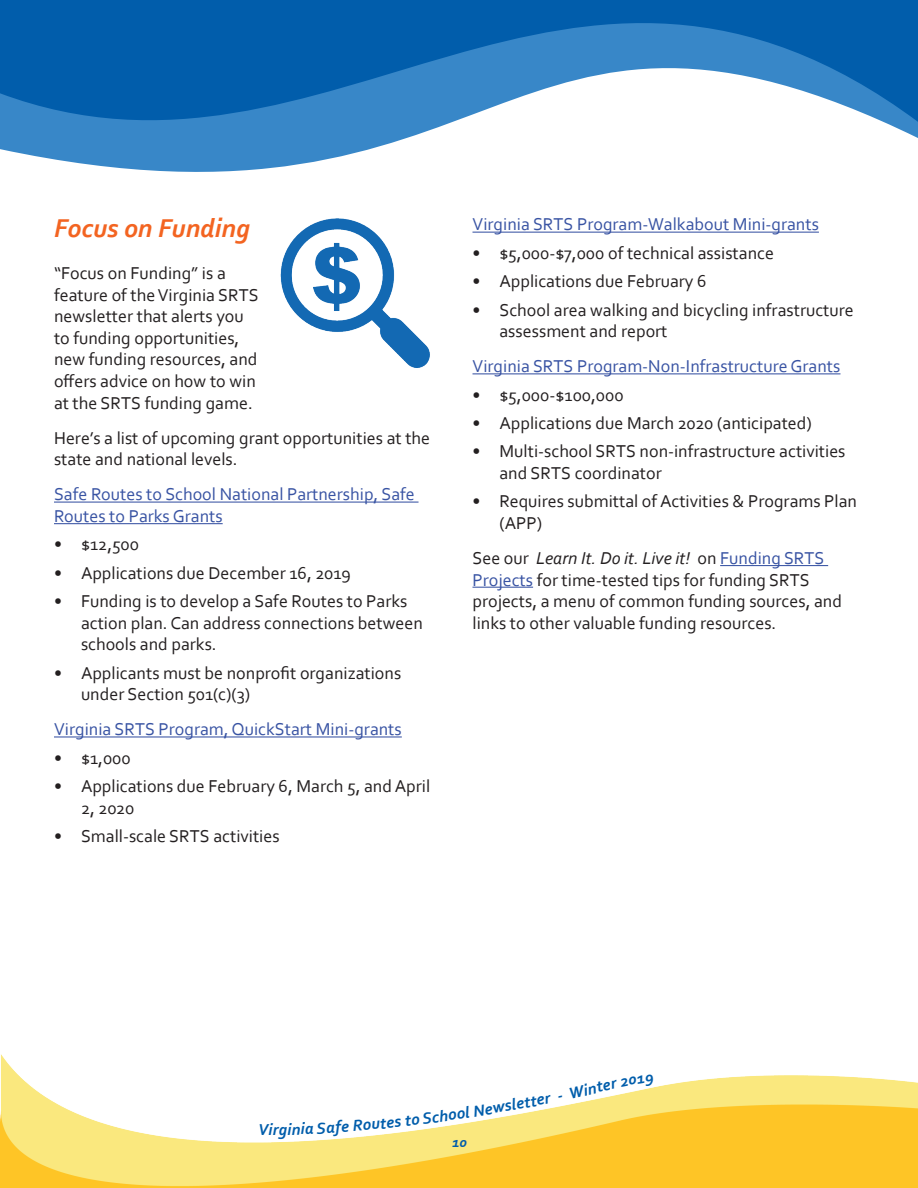
<style>
.page{position:relative;width:918px;height:1188px;background:#fff}
.page>*{position:absolute;margin:0;border:0;box-sizing:border-box;transform-origin:0 0}
.t1{font:italic 700 27px "Corbel";color:#f36421}
.t2{font:18px/21.6px "Corbel";color:#231f20}
.t3{font:18px/21.6px "Corbel";color:#3853a3}
.t4{font:italic 700 16.5px "Corbel";color:#015dab}
.t5{font:italic 700 15px "Corbel";color:#015dab}
.s1{font-style:italic}
.s2{color:#3853a3}
</style>
<div class="page">
<img style="left:0;top:1054px;width:918px;height:134px">
<svg style="left:0;top:0;width:918px;height:172px"></svg>
<hr style="left:54px;top:502px;width:365px;height:1px;background:#3853a3">
<hr style="left:54px;top:523px;width:169px;height:1px;background:#3853a3">
<hr style="left:54px;top:736px;width:348px;height:2px;background:#3853a3">
<hr style="left:472px;top:232px;width:347px;height:1px;background:#3853a3">
<hr style="left:472px;top:373px;width:368px;height:1px;background:#3853a3">
<hr style="left:720px;top:565px;width:108px;height:1px;background:#3853a3">
<hr style="left:472px;top:587px;width:61px;height:1px;background:#3853a3">
<img style="left:280px;top:218px;width:150px;height:150px">
<svg style="left:269px;top:1120px;width:102px;height:19px"></svg>
<svg style="left:405px;top:1109px;width:52px;height:17px"></svg>
<svg style="left:558px;top:1095px;width:5px;height:3px"></svg>
<svg style="left:569px;top:1073px;width:85px;height:25px"></svg>
<h1 class="t1" style="left:54px;top:211px;width:198px">Focus on Funding</h1>
<p class="t2" style="left:54px;top:262px;width:206px">“Focus on Funding” is a feature of the Virginia SRTS newsletter that alerts you to funding opportunities, new funding resources, and offers advice on how to win at the SRTS funding game.</p>
<p class="t2" style="left:54px;top:426px;width:378px">Here’s a list of upcoming grant opportunities at the state and national levels.</p>
<p class="t3" style="left:54px;top:483px;width:362px">Safe Routes to School National Partnership, Safe<br>Routes to Parks Grants</p>
<p class="t2" style="left:54px;top:533px;width:87px">• $12,500</p>
<p class="t2" style="left:54px;top:561px;width:298px">• Applications due December 16, 2019</p>
<p class="t2" style="left:81px;top:590px;width:344px;text-indent:-27px">• Funding is to develop a Safe Routes to Parks action plan. Can address connections between schools and parks.</p>
<p class="t2" style="left:81px;top:661px;width:322px;text-indent:-27px">• Applicants must be nonprofit organizations under Section 501(c)(3)</p>
<p class="t3" style="left:54px;top:718px;width:349px">Virginia SRTS Program, QuickStart Mini-grants</p>
<p class="t2" style="left:54px;top:746px;width:78px">• $1,000</p>
<p class="t2" style="left:81px;top:775px;width:351px;text-indent:-27px">• Applications due February 6, March 5, and April<br>2, 2020</p>
<p class="t2" style="left:54px;top:825px;width:227px">• Small-scale SRTS activities</p>
<p class="t3" style="left:472px;top:213px;width:348px">Virginia SRTS Program-Walkabout Mini-grants</p>
<p class="t2" style="left:472px;top:242px;width:303px">• $5,000-$7,000 of technical assistance</p>
<p class="t2" style="left:472px;top:270px;width:236px">• Applications due February 6</p>
<p class="t2" style="left:500px;top:298px;width:356px;text-indent:-27px">• School area walking and bicycling infrastructure assessment and report</p>
<p class="t3" style="left:472px;top:355px;width:369px">Virginia SRTS Program-Non-Infrastructure Grants</p>
<p class="t2" style="left:472px;top:383px;width:153px">• $5,000-$100,000</p>
<p class="t2" style="left:472px;top:412px;width:341px">• Applications due March 2020 (anticipated)</p>
<p class="t2" style="left:500px;top:440px;width:348px;text-indent:-27px">• Multi-school SRTS non-infrastructure activities and SRTS coordinator</p>
<p class="t2" style="left:500px;top:490px;width:359px;text-indent:-27px">• Requires submittal of Activities &amp; Programs Plan (APP)</p>
<p class="t2" style="left:472px;top:547px;width:371px">See our <span class="s1">Learn It. Do it. Live it!</span> on <span class="s2">Funding SRTS Projects</span> for time-tested tips for funding SRTS projects, a menu of common funding sources, and links to other valuable funding resources.</p>
<p class="t4" style="left:258px;top:1119px;width:12px">V</p>
<p class="t4" style="left:370px;top:1114px;width:32px;rotate:-6deg">utes</p>
<p class="t4" style="left:455px;top:1104px;width:38px;rotate:-9deg">ol Ne</p>
<p class="t4" style="left:491px;top:1098px;width:33px;rotate:-10deg">wsle</p>
<p class="t4" style="left:522px;top:1092px;width:28px;rotate:-11deg">tter</p>
<p class="t5" style="left:452px;top:1133px;width:16px">10</p>
</div>
